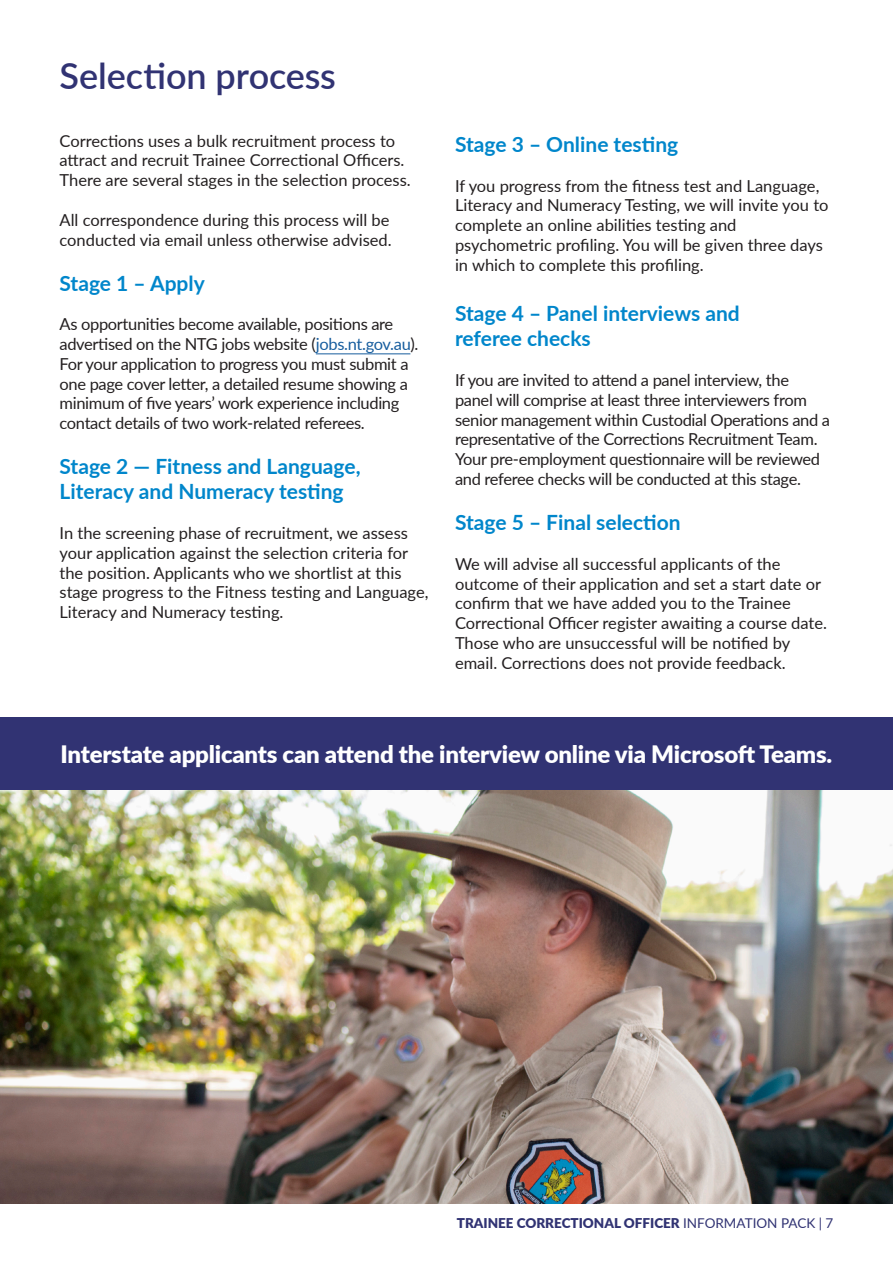
<style>
.page{position:relative;width:893px;height:1263px;background:#fff}
.page>*{position:absolute;margin:0;border:0;box-sizing:border-box;transform-origin:0 0}
.t1{font:600 36px "Lato";letter-spacing:-.005em;color:#313373}
.t2{font:900 24px "Lato";letter-spacing:-.01em;color:#fff}
.t3{font:700 21px/25.2px "Lato";color:#0086cb}
.t4{font:16.5px/19.8px "Lato";color:#231f20}
.t5{font:16.5px/19.8px "Lato";letter-spacing:-.02em;color:#231f20}
.t6{font:900 13.5px "Lato";color:#313373}
.s1{color:#175d9e}
.s2{font-weight:400}
</style>
<div class="page">
<img style="left:0;top:789px;width:893px;height:414px">
<div style="left:0;top:717px;width:893px;height:72px;background:#313373"></div>
<hr style="left:316px;top:353px;width:94px;height:1px;background:#175d9e">
<p class="t1" style="left:60px;top:49px;width:278px">Selection process</p>
<p class="t4" style="left:60px;top:130px;width:353px">Corrections uses a bulk recruitment process to attract and recruit Trainee Correctional Officers.<br>There are several stages in the selection process.</p>
<p class="t4" style="left:60px;top:209px;width:334px">All correspondence during this process will be conducted via email unless otherwise advised.</p>
<p class="t3" style="left:60px;top:269px;width:147px">Stage 1 – Apply</p>
<p class="t5" style="left:60px;top:314px;width:360px">As opportunities become available, positions are advertised on the NTG jobs website (<span class="s1">jobs.nt.gov.au</span>).<br>For your application to progress you must submit a one page cover letter, a detailed resume showing a minimum of five years’ work experience including contact details of two work-related referees.</p>
<p class="t3" style="left:60px;top:453px;width:303px">Stage 2 — Fitness and Language,<br>Literacy and Numeracy testing</p>
<p class="t4" style="left:60px;top:522px;width:371px">In the screening phase of recruitment, we assess your application against the selection criteria for the position. Applicants who we shortlist at this stage progress to the Fitness testing and Language, Literacy and Numeracy testing.</p>
<p class="t3" style="left:455px;top:131px;width:225px">Stage 3 – Online testing</p>
<p class="t4" style="left:455px;top:175px;width:366px">If you progress from the fitness test and Language,</p>
<p class="t4" style="left:455px;top:195px;width:375px">Literacy and Numeracy Testing, we will invite you to complete an online abilities testing and</p>
<p class="t4" style="left:455px;top:234px;width:370px">psychometric profiling. You will be given three days in which to complete this profiling.</p>
<p class="t3" style="left:455px;top:300px;width:286px">Stage 4 – Panel interviews and referee checks</p>
<p class="t5" style="left:455px;top:369px;width:377px">If you are invited to attend a panel interview, the panel will comprise at least three interviewers from senior management within Custodial Operations and a representative of the Corrections Recruitment Team.<br>Your pre-employment questionnaire will be reviewed and referee checks will be conducted at this stage.</p>
<p class="t3" style="left:455px;top:509px;width:227px">Stage 5 – Final selection</p>
<p class="t4" style="left:455px;top:553px;width:368px">We will advise all successful applicants of the outcome of their application and set a start date or confirm that we have added you to the Trainee</p>
<p class="t4" style="left:455px;top:612px;width:374px">Correctional Officer register awaiting a course date.<br>Those who are unsuccessful will be notified by email. Corrections does not provide feedback.</p>
<p class="t2" style="left:61px;top:736px;width:773px">Interstate applicants can attend the interview online via Microsoft Teams.</p>
<p class="t6" style="left:457px;top:1212px;width:378px">TRAINEE CORRECTIONAL OFFICER <span class="s2">INFORMATION PACK | 7</span></p>
</div>
